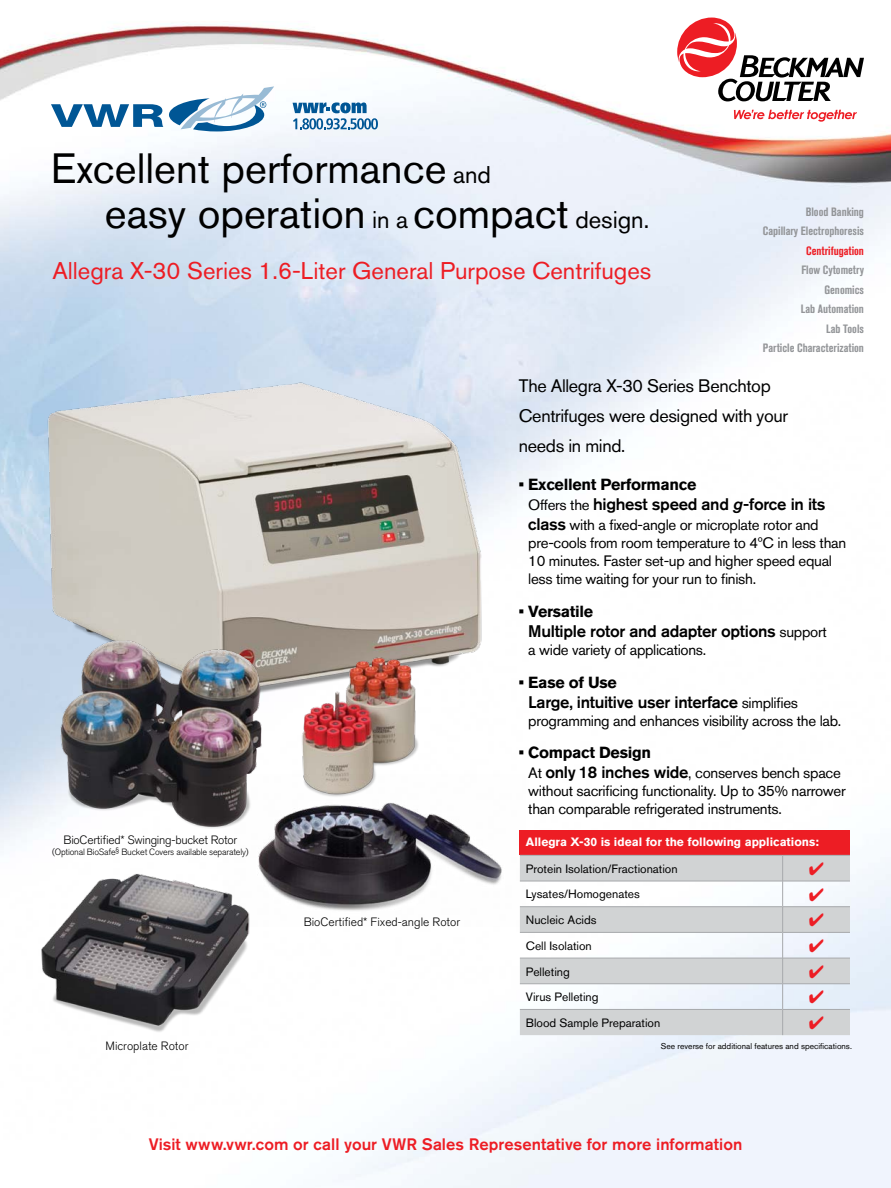
<style>
.page{position:relative;width:891px;height:1188px;background:#fff}
.page>*{position:absolute;margin:0;border:0;box-sizing:border-box;transform-origin:0 0}
.t1{font:42px/45px "Akzidenz Grotesk BQ";color:#000}
.t2{font:24px "Akzidenz Grotesk BQ";color:#ed1d24}
.t3{font:18px/30px "Akzidenz Grotesk BQ";letter-spacing:-.02em;color:#000}
.t4{font:500 16.65px "Akzidenz Grotesk BQ";letter-spacing:-.02em;color:#000}
.t5{font:500 16.5px "Akzidenz Grotesk BQ";letter-spacing:.005em;color:#ed1d24}
.t6{font:700 16.05px "Akzidenz Grotesk BQ";letter-spacing:-.02em;color:#000}
.t7{font:15px/18px "Akzidenz Grotesk BQ";letter-spacing:-.02em;color:#000}
.t8{font:12px "Akzidenz Grotesk BQ";color:#000}
.t9{font:700 condensed 12px/19.5px "Akzidenz Grotesk BQ";color:#939598;text-align:right}
.t10{font:700 12px "Akzidenz Grotesk BQ";color:#fff}
.t11{font:300 12px "Akzidenz Grotesk BQ";color:#000}
.t12{font:300 12px "Akzidenz Grotesk BQ";letter-spacing:-.02em;color:#000}
.t13{font:700 condensed 12px "Akzidenz Grotesk BQ";color:#ed1d24}
.t14{font:300 9px "Akzidenz Grotesk BQ";letter-spacing:-.02em;color:#000}
.t15{font:8.4px "Akzidenz Grotesk BQ";color:#000}
.s1{font-size:24px}
.s2{font-weight:400;font-size:15px}
.s3{font-family:"Akzidenz Grotesk BQ Med";font-weight:400;font-style:italic}
.s4{font-weight:500;font-size:16.65px}
</style>
<div class="page">
<img style="left:0;top:17px;width:891px;height:1171px">
<svg style="left:677px;top:18px;width:187px;height:83px"></svg>
<svg style="left:734px;top:110px;width:123px;height:12px"></svg>
<img style="left:0;top:364px;width:500px;height:346px">
<img style="left:305px;top:642px;width:129px;height:133px">
<img style="left:27px;top:592px;width:278px;height:283px">
<img style="left:224px;top:775px;width:301px;height:151px">
<img style="left:33px;top:866px;width:239px;height:183px">
<div style="left:520px;top:830px;width:330px;height:25px;background:#ed1d24"></div>
<svg style="left:520px;top:856px;width:330px;height:179px;fill:#d1d3d4"></svg>
<hr style="left:520px;top:855px;width:263px;height:1px;background:#a7a9ac">
<hr style="left:783px;top:855px;width:67px;height:1px;background:#a7a9ac">
<hr style="left:520px;top:881px;width:262px;height:1px;background:#a7a9ac">
<hr style="left:783px;top:881px;width:67px;height:1px;background:#a7a9ac">
<hr style="left:520px;top:906px;width:262px;height:1px;background:#a7a9ac">
<hr style="left:783px;top:906px;width:67px;height:1px;background:#a7a9ac">
<hr style="left:520px;top:932px;width:262px;height:1px;background:#a7a9ac">
<hr style="left:783px;top:932px;width:67px;height:1px;background:#a7a9ac">
<hr style="left:520px;top:958px;width:262px;height:1px;background:#a7a9ac">
<hr style="left:783px;top:958px;width:67px;height:1px;background:#a7a9ac">
<hr style="left:520px;top:984px;width:262px;height:1px;background:#a7a9ac">
<hr style="left:783px;top:984px;width:67px;height:1px;background:#a7a9ac">
<hr style="left:520px;top:1009px;width:262px;height:1px;background:#a7a9ac">
<hr style="left:783px;top:1009px;width:67px;height:1px;background:#a7a9ac">
<svg style="left:782px;top:856px;width:1px;height:179px"></svg>
<svg style="left:293px;top:102px;width:85px;height:27px"></svg>
<svg style="left:51px;top:104px;width:112px;height:23px"></svg>
<svg style="left:169px;top:86px;width:105px;height:45px"></svg>
<svg style="left:809px;top:862px;width:14px;height:13px"></svg>
<svg style="left:809px;top:888px;width:14px;height:13px"></svg>
<svg style="left:809px;top:914px;width:14px;height:13px"></svg>
<svg style="left:809px;top:939px;width:14px;height:13px"></svg>
<svg style="left:809px;top:965px;width:14px;height:13px"></svg>
<svg style="left:809px;top:991px;width:14px;height:13px"></svg>
<svg style="left:809px;top:1016px;width:14px;height:13px"></svg>
<h1 class="t1" style="left:105px;top:145px;width:546px;text-indent:-54px">Excellent performance <span class="s1">and<br></span>easy operation <span class="s1">in a</span> compact <span class="s1">design.</span></h1>
<h2 class="t2" style="left:52px;top:256px;width:600px">Allegra X-30 Series 1.6-Liter General Purpose Centrifuges</h2>
<p class="t9" style="left:763px;top:202px;width:103px">Blood Banking<br>Capillary Electrophoresis</p>
<p class="t13" style="left:806px;top:244px;width:59px">Centrifugation</p>
<p class="t9" style="left:763px;top:260px;width:103px">Flow Cytometry<br>Genomics<br>Lab Automation<br>Lab Tools<br>Particle Characterization</p>
<p class="t12" style="left:64px;top:833px;width:175px">BioCertified* Swinging-bucket Rotor</p>
<p class="t14" style="left:52px;top:847px;width:198px">(Optional BioSafe<sup>§</sup> Bucket Covers available separately)</p>
<p class="t11" style="left:106px;top:1039px;width:84px">Microplate Rotor</p>
<p class="t11" style="left:304px;top:915px;width:158px">BioCertified* Fixed-angle Rotor</p>
<p class="t3" style="left:519px;top:370px;width:271px">The Allegra X-30 Series Benchtop<br>Centrifuges were designed with your needs in mind.</p>
<p class="t6" style="left:519px;top:475px;width:179px">• Excellent Performance</p>
<p class="t4" style="left:528px;top:494px;width:299px"><span class="s2">Offers the</span> highest speed and <span class="s3">g</span>-force in its</p>
<p class="t7" style="left:528px;top:516px;width:319px"><span class="s4">class</span> with a fixed-angle or microplate rotor and pre-cools from room temperature to 4ºC in less than 10 minutes. Faster set-up and higher speed equal less time waiting for your run to finish.</p>
<p class="t6" style="left:519px;top:602px;width:76px">• Versatile</p>
<p class="t4" style="left:528px;top:621px;width:300px">Multiple rotor and adapter options <span class="s2">support</span></p>
<p class="t7" style="left:528px;top:641px;width:179px">a wide variety of applications.</p>
<p class="t6" style="left:519px;top:673px;width:99px">• Ease of Use</p>
<p class="t4" style="left:528px;top:692px;width:271px">Large, intuitive user interface <span class="s2">simplifies</span></p>
<p class="t7" style="left:528px;top:711px;width:314px">programming and enhances visibility across the lab.</p>
<p class="t6" style="left:519px;top:744px;width:134px">• Compact Design</p>
<p class="t7" style="left:528px;top:764px;width:319px">At <span class="s4">only 18 inches wide</span>, conserves bench space without sacrificing functionality. Up to 35% narrower than comparable refrigerated instruments.</p>
<p class="t10" style="left:526px;top:835px;width:295px">Allegra X-30 is ideal for the following applications:</p>
<p class="t8" style="left:526px;top:861px;width:153px">Protein Isolation/Fractionation</p>
<p class="t8" style="left:526px;top:887px;width:115px">Lysates/Homogenates</p>
<p class="t8" style="left:526px;top:913px;width:72px">Nucleic Acids</p>
<p class="t8" style="left:526px;top:939px;width:67px">Cell Isolation</p>
<p class="t8" style="left:526px;top:964px;width:45px">Pelleting</p>
<p class="t8" style="left:526px;top:990px;width:74px">Virus Pelleting</p>
<p class="t8" style="left:526px;top:1016px;width:136px">Blood Sample Preparation</p>
<p class="t15" style="left:661px;top:1041px;width:192px">See reverse for additional features and specifications.</p>
<p class="t5" style="left:149px;top:1134px;width:595px">Visit www.vwr.com or call your VWR Sales Representative for more information</p>
</div>
